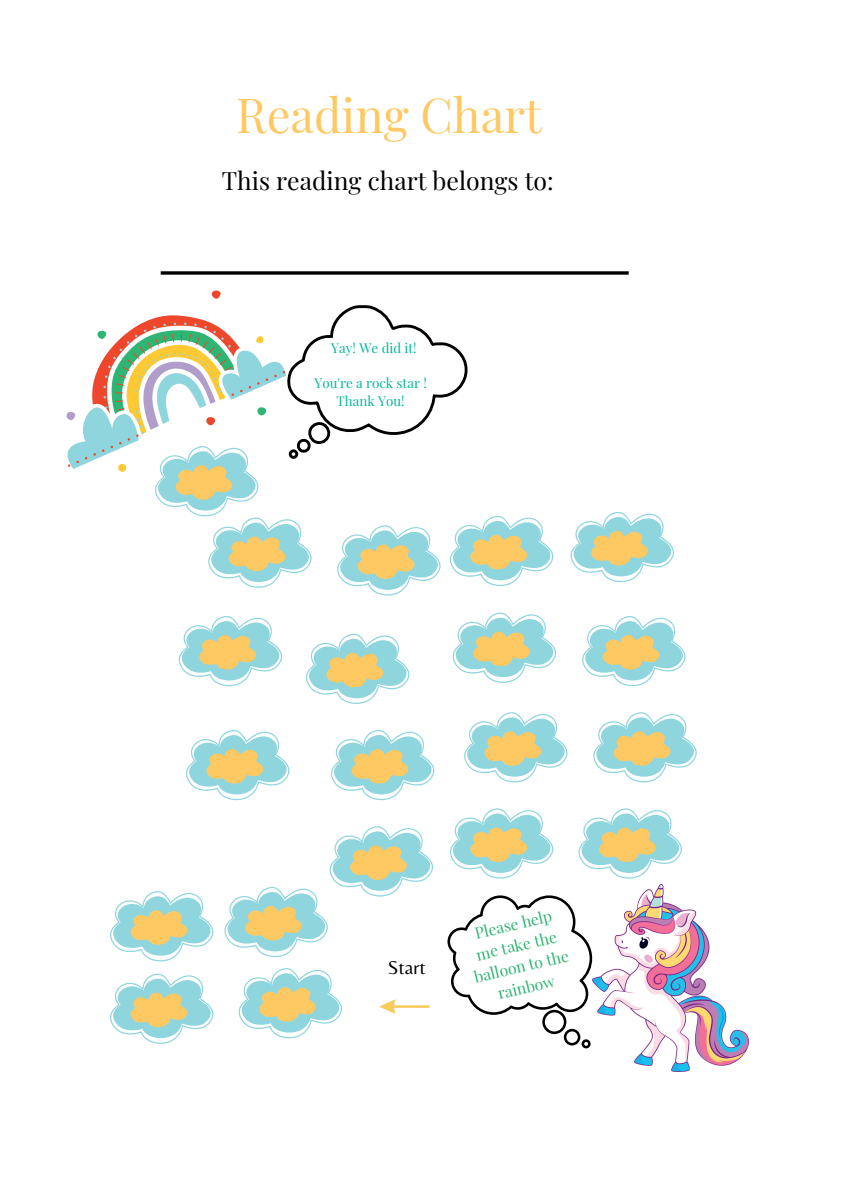
<style>
.page{position:relative;width:864px;height:1188px;background:#fff}
.page>*{position:absolute;margin:0;border:0;box-sizing:border-box;transform-origin:0 0}
.t1{font:47.25px "Playfair Display";color:#fec862}
.t2{font:24.75px "Playfair Display";color:#000}
.t3{font:19.2px "Belleza";color:#000}
.t4{font:15.6px/21.5px "Playfair Display";color:#2eb573;text-align:center}
.t5{font:13.35px/17.9px "Playfair Display";color:#05b699;text-align:center}
</style>
<div class="page">
<svg style="left:161px;top:271px;width:468px;height:4px;background:#272727"></svg>
<svg style="left:238px;top:968px;width:105px;height:70px"></svg>
<svg style="left:110px;top:973px;width:104px;height:71px"></svg>
<svg style="left:110px;top:891px;width:104px;height:70px"></svg>
<svg style="left:449px;top:808px;width:105px;height:71px"></svg>
<svg style="left:578px;top:808px;width:104px;height:71px"></svg>
<svg style="left:593px;top:712px;width:104px;height:70px"></svg>
<svg style="left:464px;top:712px;width:104px;height:70px"></svg>
<svg style="left:224px;top:826px;width:209px;height:131px"></svg>
<svg style="left:331px;top:730px;width:104px;height:70px"></svg>
<svg style="left:186px;top:730px;width:104px;height:70px"></svg>
<svg style="left:178px;top:616px;width:105px;height:70px"></svg>
<svg style="left:306px;top:633px;width:104px;height:71px"></svg>
<svg style="left:452px;top:612px;width:105px;height:71px"></svg>
<svg style="left:582px;top:616px;width:104px;height:70px"></svg>
<svg style="left:570px;top:511px;width:104px;height:71px"></svg>
<svg style="left:66px;top:290px;width:488px;height:306px"></svg>
<svg style="left:379px;top:999px;width:51px;height:15px"></svg>
<svg style="left:448px;top:895px;width:144px;height:153px"></svg>
<img style="left:593px;top:884px;width:156px;height:188px">
<h1 class="t1" style="left:236px;top:82px;width:307px">Reading Chart</h1>
<h2 class="t2" style="left:222px;top:164px;width:333px">This reading chart belongs to:</h2>
<p class="t5" style="left:331px;top:338px;width:87px">Yay! We did it!</p>
<p class="t5" style="left:315px;top:374px;width:114px">You're a rock star !<br>Thank You!</p>
<p class="t3" style="left:388px;top:956px;width:39px">Start</p>
<p class="t4" style="left:462px;top:924px;width:98px;rotate:-13deg">Please help me take the balloon to the rainbow</p>
</div>
